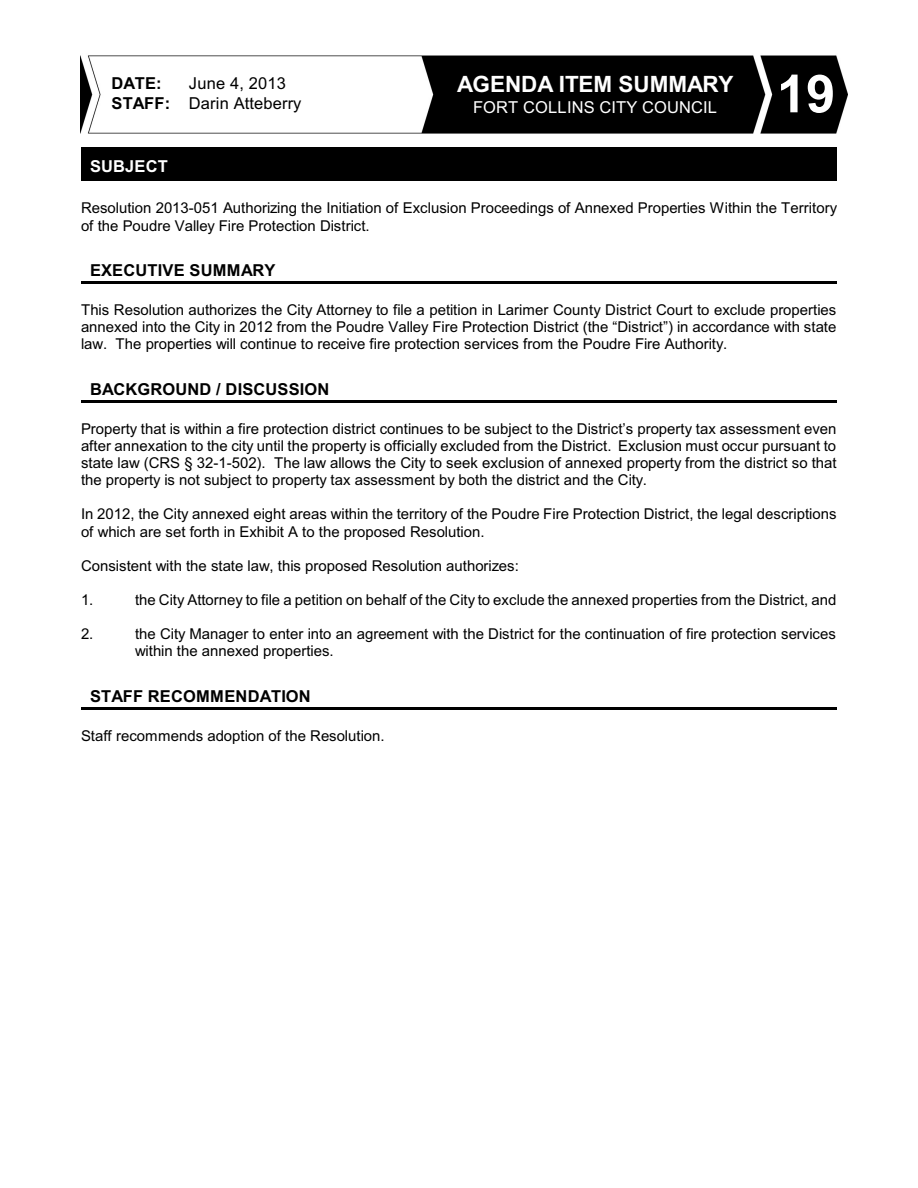
<style>
.page{position:relative;width:918px;height:1188px;background:#fff}
.page>*{position:absolute;margin:0;border:0;box-sizing:border-box;transform-origin:0 0}
.t1{font:700 52.5px "Arial";color:#fff}
.t2{font:700 22.5px "Arial";color:#fff}
.t3{font:700 16.5px "Arial";letter-spacing:.01em;color:#000}
.t4{font:16.5px/20px "Arial";letter-spacing:.01em;color:#000}
.t5{font:16.5px "Arial";letter-spacing:.01em;color:#fff}
.t6{font:700 16.5px "Arial";letter-spacing:.01em;color:#fff}
.t7{font:15px/17.1px "Arial";color:#000}
.s1{font-weight:700}
</style>
<div class="page">
<div style="left:81px;top:147px;width:756px;height:33px;background:#000"></div>
<hr style="left:81px;top:281px;width:756px;height:3px;background:#000">
<hr style="left:81px;top:400px;width:756px;height:3px;background:#000">
<hr style="left:81px;top:707px;width:756px;height:3px;background:#000">
<img style="left:81px;top:55px;width:767px;height:79px">
<p class="t4" style="left:112px;top:75px;width:191px;text-indent:77px">June 4, 2013<br><span class="s1">STAFF:</span> Darin Atteberry</p>
<p class="t2" style="left:457px;top:75px;width:278px">AGENDA ITEM SUMMARY</p>
<p class="t3" style="left:112px;top:77px;width:52px">DATE:</p>
<p class="t5" style="left:473px;top:100px;width:245px">FORT COLLINS CITY COUNCIL</p>
<p class="t1" style="left:777px;top:74px;width:60px">19</p>
<p class="t6" style="left:90px;top:160px;width:79px">SUBJECT</p>
<p class="t7" style="left:81px;top:201px;width:758px">Resolution 2013-051 Authorizing the Initiation of Exclusion Proceedings of Annexed Properties Within the Territory of the Poudre Valley Fire Protection District.</p>
<p class="t3" style="left:90px;top:264px;width:187px">EXECUTIVE SUMMARY</p>
<p class="t7" style="left:81px;top:303px;width:757px;text-align:justify">This Resolution authorizes the City Attorney to file a petition in Larimer County District Court to exclude properties annexed into the City in 2012 from the Poudre Valley Fire Protection District (the “District”) in accordance with state law. The properties will continue to receive fire protection services from the Poudre Fire Authority.</p>
<p class="t3" style="left:90px;top:383px;width:241px">BACKGROUND / DISCUSSION</p>
<p class="t7" style="left:81px;top:422px;width:757px;text-align:justify">Property that is within a fire protection district continues to be subject to the District’s property tax assessment even after annexation to the city until the property is officially excluded from the District. Exclusion must occur pursuant to state law (CRS § 32-1-502). The law allows the City to seek exclusion of annexed property from the district so that the property is not subject to property tax assessment by both the district and the City.</p>
<p class="t7" style="left:81px;top:507px;width:757px">In 2012, the City annexed eight areas within the territory of the Poudre Fire Protection District, the legal descriptions of which are set forth in Exhibit A to the proposed Resolution.</p>
<p class="t7" style="left:81px;top:558px;width:439px">Consistent with the state law, this proposed Resolution authorizes:</p>
<p class="t7" style="left:81px;top:593px;width:14px">1.</p>
<p class="t7" style="left:135px;top:593px;width:703px">the City Attorney to file a petition on behalf of the City to exclude the annexed properties from the District, and</p>
<p class="t7" style="left:81px;top:627px;width:14px">2.</p>
<p class="t7" style="left:135px;top:627px;width:702px">the City Manager to enter into an agreement with the District for the continuation of fire protection services within the annexed properties.</p>
<p class="t3" style="left:90px;top:690px;width:222px">STAFF RECOMMENDATION</p>
<p class="t7" style="left:81px;top:728px;width:305px">Staff recommends adoption of the Resolution.</p>
</div>
